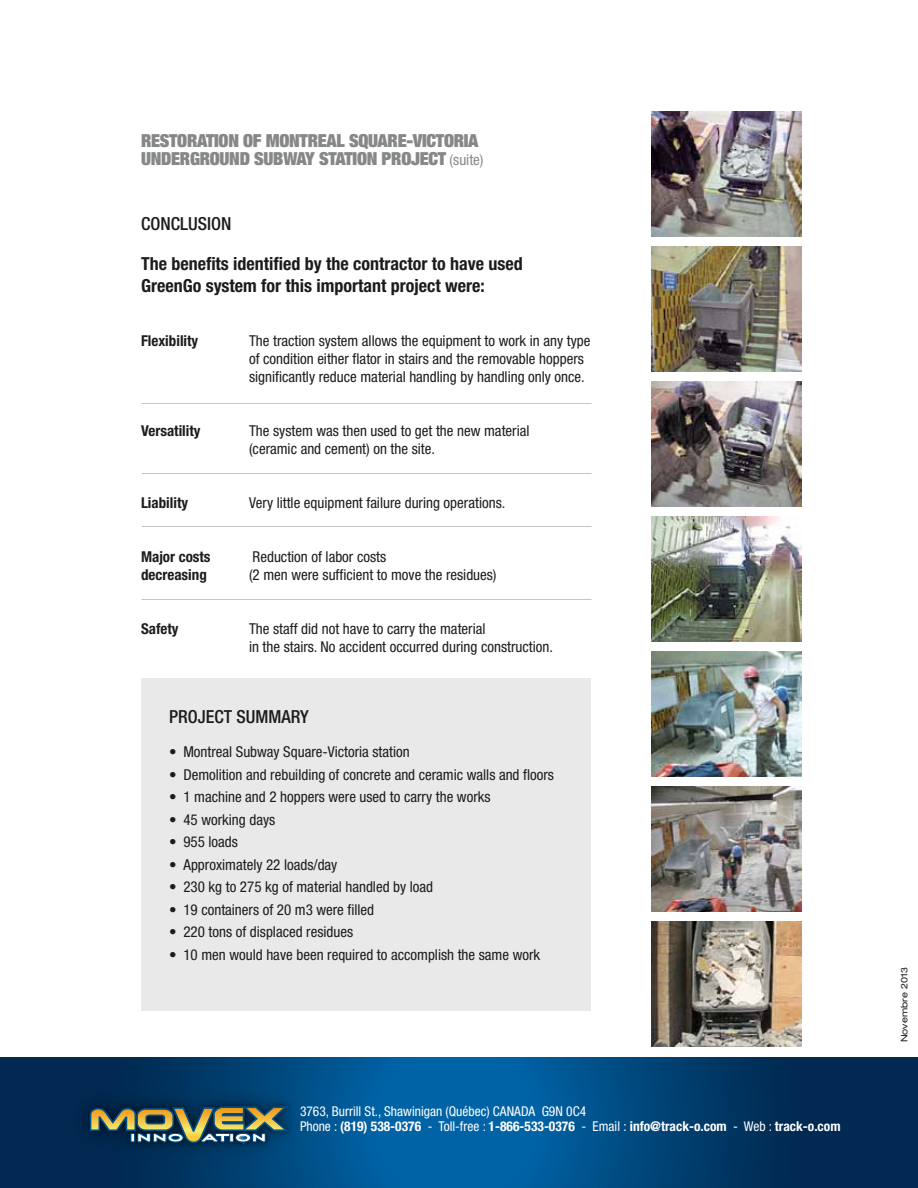
<style>
.page{position:relative;width:918px;height:1188px;background:#fff}
.page>*{position:absolute;margin:0;border:0;box-sizing:border-box;transform-origin:0 0}
.t1{font:700 condensed 18px/21.6px "Helvetica Neue";color:#1c1c1a}
.t2{font:900 expanded 18px/18px "Helvetica Neue";letter-spacing:-.015em;color:#868787}
.t3{font:500 condensed 18px "Helvetica Neue";color:#1c1c1a}
.t4{font:condensed 15px/18px "Helvetica Neue";color:#1c1c1a}
.t5{font:700 condensed 15px "Helvetica Neue";color:#1c1c1a}
.t6{font:condensed 13.5px/15px "Helvetica Neue";color:#fff}
.t7{font:expanded 9px "Helvetica Neue";color:#1c1c1a}
.s1{font-weight:400;font-stretch:condensed;font-size:15px}
.s2{font-weight:700}
</style>
<div class="page">
<div style="left:141px;top:678px;width:450px;height:332px;background:#e9e9ea"></div>
<img style="left:651px;top:112px;width:150px;height:125px">
<img style="left:651px;top:247px;width:150px;height:125px">
<img style="left:651px;top:382px;width:150px;height:125px">
<img style="left:651px;top:516px;width:150px;height:126px">
<img style="left:651px;top:651px;width:150px;height:125px">
<img style="left:651px;top:786px;width:150px;height:125px">
<img style="left:651px;top:921px;width:150px;height:125px">
<svg style="left:0;top:1058px;width:918px;height:130px;background:#004478"></svg>
<img style="left:64px;top:1081px;width:250px;height:88px">
<img style="left:82px;top:1099px;width:214px;height:52px">
<svg style="left:88px;top:1104px;width:227px;height:84px;background:#234d64"></svg>
<p class="t2" style="left:141px;top:131px;width:344px">RESTORATION OF MONTREAL SQUARE-VICTORIA<br>UNDERGROUND SUBWAY STATION PROJECT <span class="s1">(suite)</span></p>
<p class="t3" style="left:141px;top:213px;width:92px">CONCLUSION</p>
<p class="t1" style="left:141px;top:253px;width:383px">The benefits identified by the contractor to have used<br>GreenGo system for this important project were:</p>
<p class="t5" style="left:141px;top:331px;width:59px">Flexibility</p>
<p class="t4" style="left:249px;top:331px;width:343px">The traction system allows the equipment to work in any type of condition either flator in stairs and the removable hoppers significantly reduce material handling by handling only once.</p>
<p class="t5" style="left:141px;top:421px;width:61px">Versatility</p>
<p class="t4" style="left:249px;top:421px;width:282px">The system was then used to get the new material (ceramic and cement) on the site.</p>
<p class="t5" style="left:141px;top:493px;width:49px">Liability</p>
<p class="t4" style="left:249px;top:493px;width:258px">Very little equipment failure during operations.</p>
<p class="t5" style="left:141px;top:547px;width:71px">Major costs</p>
<p class="t4" style="left:253px;top:547px;width:135px">Reduction of labor costs</p>
<p class="t5" style="left:141px;top:565px;width:67px">decreasing</p>
<p class="t4" style="left:249px;top:565px;width:249px">(2 men were sufficient to move the residues)</p>
<p class="t5" style="left:141px;top:619px;width:39px">Safety</p>
<p class="t4" style="left:249px;top:619px;width:305px">The staff did not have to carry the material<br>in the stairs. No accident occurred during construction.</p>
<p class="t3" style="left:169px;top:705px;width:141px">PROJECT SUMMARY</p>
<p class="t4" style="left:169px;top:743px;width:242px">• Montreal Subway Square-Victoria station</p>
<p class="t4" style="left:169px;top:765px;width:386px">• Demolition and rebuilding of concrete and ceramic walls and floors</p>
<p class="t4" style="left:169px;top:788px;width:323px">• 1 machine and 2 hoppers were used to carry the works</p>
<p class="t4" style="left:169px;top:810px;width:107px">• 45 working days</p>
<p class="t4" style="left:169px;top:833px;width:70px">• 955 loads</p>
<p class="t4" style="left:169px;top:855px;width:170px">• Approximately 22 loads/day</p>
<p class="t4" style="left:169px;top:878px;width:265px">• 230 kg to 275 kg of material handled by load</p>
<p class="t4" style="left:169px;top:900px;width:206px">• 19 containers of 20 m3 were filled</p>
<p class="t4" style="left:169px;top:923px;width:185px">• 220 tons of displaced residues</p>
<p class="t4" style="left:169px;top:945px;width:372px">• 10 men would have been required to accomplish the same work</p>
<p class="t6" style="left:300px;top:1104px;width:542px">3763, Burrill St., Shawinigan (Québec) CANADA G9N 0C4<br>Phone : <span class="s2">(819) 538-0376</span> - Toll-free : <span class="s2">1-866-533-0376</span> - Email : <span class="s2">info@track-o.com</span> - Web : <span class="s2">track-o.com</span></p>
<p class="t7" style="left:899px;top:1042px;width:77px;rotate:-90deg">Novembre 2013</p>
</div>
